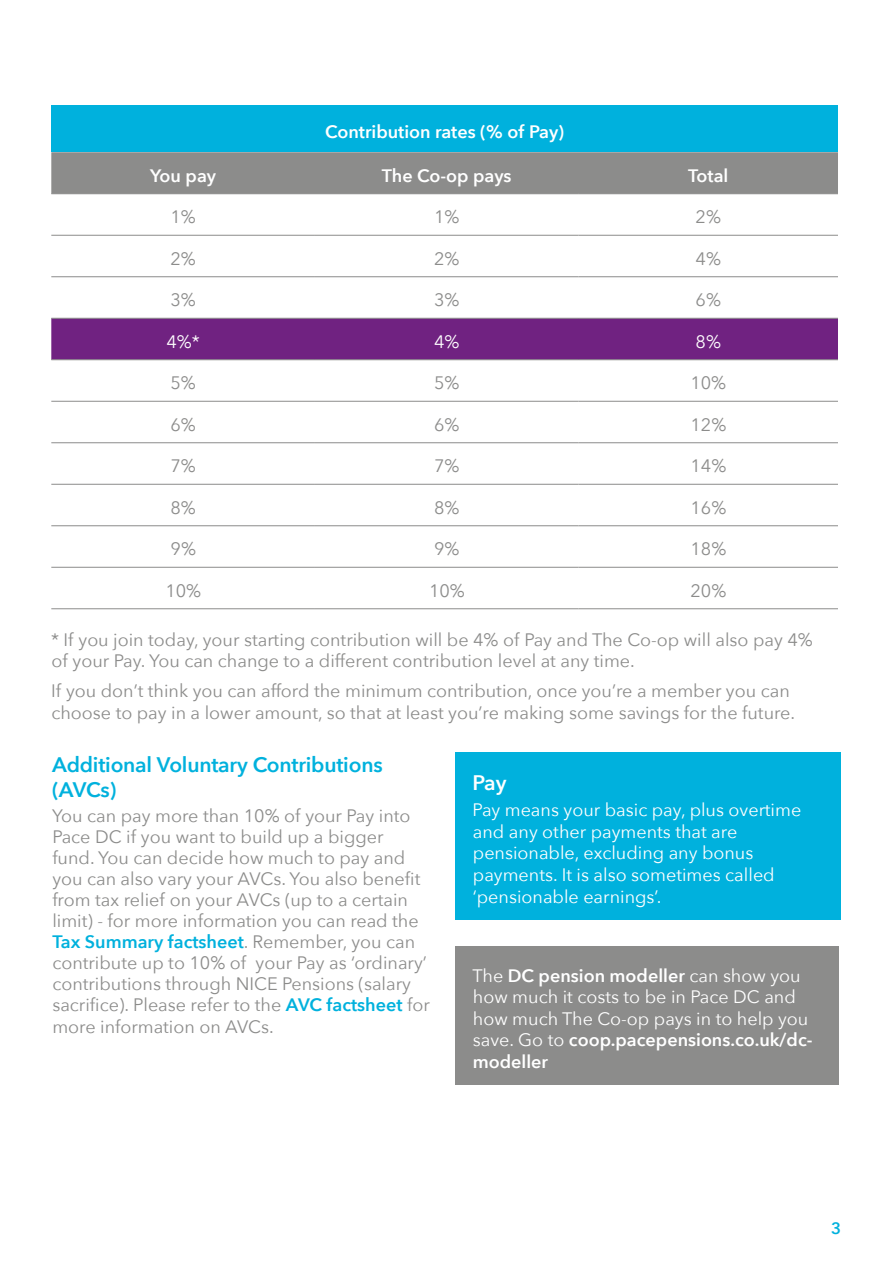
<style>
.page{position:relative;width:893px;height:1263px;background:#fff}
.page>*{position:absolute;margin:0;border:0;box-sizing:border-box;transform-origin:0 0}
.t1{font:600 21px/25.2px "Avenir Next";letter-spacing:-.01em;color:#00b1dd}
.t2{font:600 21px "Avenir Next";color:#fff}
.t3{font:18px/21px "Avenir Next";color:#8c8c8b}
.t4{font:18px/21.6px "Avenir Next";color:#fff}
.t5{font:600 18px "Avenir Next";color:#fff}
.t6{font:600 16.5px "Avenir Next";color:#00b1dd}
.s1{font-weight:600;color:#00b1dd}
.s2{font-weight:600}
</style>
<div class="page">
<div style="left:51px;top:105px;width:787px;height:47px;background:#00b1dd"></div>
<div style="left:51px;top:152px;width:787px;height:41px;background:#8c8c8b"></div>
<div style="left:51px;top:319px;width:787px;height:40px;background:#702281"></div>
<hr style="left:51px;top:193px;width:264px;height:1px;background:#8c8c8b">
<hr style="left:315px;top:193px;width:264px;height:1px;background:#8c8c8b">
<hr style="left:579px;top:193px;width:259px;height:1px;background:#8c8c8b">
<hr style="left:51px;top:235px;width:264px;height:1px;background:#8c8c8b">
<hr style="left:315px;top:235px;width:264px;height:1px;background:#8c8c8b">
<hr style="left:579px;top:235px;width:259px;height:1px;background:#8c8c8b">
<hr style="left:51px;top:276px;width:264px;height:1px;background:#8c8c8b">
<hr style="left:315px;top:276px;width:264px;height:1px;background:#8c8c8b">
<hr style="left:579px;top:276px;width:259px;height:1px;background:#8c8c8b">
<hr style="left:51px;top:318px;width:264px;height:1px;background:#8c8c8b">
<hr style="left:315px;top:318px;width:264px;height:1px;background:#8c8c8b">
<hr style="left:579px;top:318px;width:259px;height:1px;background:#8c8c8b">
<hr style="left:51px;top:359px;width:264px;height:1px;background:#8c8c8b">
<hr style="left:315px;top:359px;width:264px;height:1px;background:#8c8c8b">
<hr style="left:579px;top:359px;width:259px;height:1px;background:#8c8c8b">
<hr style="left:51px;top:401px;width:264px;height:1px;background:#8c8c8b">
<hr style="left:315px;top:401px;width:264px;height:1px;background:#8c8c8b">
<hr style="left:579px;top:401px;width:259px;height:1px;background:#8c8c8b">
<hr style="left:51px;top:442px;width:264px;height:1px;background:#8c8c8b">
<hr style="left:315px;top:442px;width:264px;height:1px;background:#8c8c8b">
<hr style="left:579px;top:442px;width:259px;height:1px;background:#8c8c8b">
<hr style="left:51px;top:484px;width:264px;height:1px;background:#8c8c8b">
<hr style="left:315px;top:484px;width:264px;height:1px;background:#8c8c8b">
<hr style="left:579px;top:484px;width:259px;height:1px;background:#8c8c8b">
<hr style="left:51px;top:525px;width:264px;height:1px;background:#8c8c8b">
<hr style="left:315px;top:525px;width:264px;height:1px;background:#8c8c8b">
<hr style="left:579px;top:525px;width:259px;height:1px;background:#8c8c8b">
<hr style="left:51px;top:567px;width:264px;height:1px;background:#8c8c8b">
<hr style="left:315px;top:567px;width:264px;height:1px;background:#8c8c8b">
<hr style="left:579px;top:567px;width:259px;height:1px;background:#8c8c8b">
<hr style="left:51px;top:608px;width:264px;height:1px;background:#8c8c8b">
<hr style="left:315px;top:608px;width:264px;height:1px;background:#8c8c8b">
<hr style="left:579px;top:608px;width:259px;height:1px;background:#8c8c8b">
<div style="left:456px;top:752px;width:385px;height:168px;background:#00b1dd"></div>
<div style="left:456px;top:946px;width:383px;height:139px;background:#8c8c8b"></div>
<p class="t5" style="left:325px;top:116px;width:241px">Contribution rates (% of Pay)</p>
<p class="t5" style="left:150px;top:160px;width:68px">You pay</p>
<p class="t5" style="left:382px;top:160px;width:131px">The Co-op pays</p>
<p class="t5" style="left:688px;top:160px;width:42px">Total</p>
<p class="t3" style="left:170px;top:206px;width:27px">1%</p>
<p class="t3" style="left:434px;top:206px;width:27px">1%</p>
<p class="t3" style="left:696px;top:206px;width:27px">2%</p>
<p class="t3" style="left:170px;top:247px;width:27px">2%</p>
<p class="t3" style="left:434px;top:247px;width:27px">2%</p>
<p class="t3" style="left:696px;top:247px;width:27px">4%</p>
<p class="t3" style="left:170px;top:289px;width:27px">3%</p>
<p class="t3" style="left:434px;top:289px;width:27px">3%</p>
<p class="t3" style="left:696px;top:289px;width:27px">6%</p>
<p class="t4" style="left:166px;top:330px;width:35px">4%*</p>
<p class="t4" style="left:434px;top:330px;width:27px">4%</p>
<p class="t4" style="left:696px;top:330px;width:27px">8%</p>
<p class="t3" style="left:170px;top:372px;width:27px">5%</p>
<p class="t3" style="left:434px;top:372px;width:27px">5%</p>
<p class="t3" style="left:690px;top:372px;width:37px">10%</p>
<p class="t3" style="left:170px;top:413px;width:27px">6%</p>
<p class="t3" style="left:434px;top:413px;width:27px">6%</p>
<p class="t3" style="left:690px;top:413px;width:37px">12%</p>
<p class="t3" style="left:171px;top:455px;width:27px">7%</p>
<p class="t3" style="left:434px;top:455px;width:27px">7%</p>
<p class="t3" style="left:690px;top:455px;width:37px">14%</p>
<p class="t3" style="left:171px;top:496px;width:27px">8%</p>
<p class="t3" style="left:434px;top:496px;width:27px">8%</p>
<p class="t3" style="left:690px;top:496px;width:37px">16%</p>
<p class="t3" style="left:171px;top:538px;width:27px">9%</p>
<p class="t3" style="left:434px;top:538px;width:27px">9%</p>
<p class="t3" style="left:690px;top:538px;width:37px">18%</p>
<p class="t3" style="left:165px;top:579px;width:37px">10%</p>
<p class="t3" style="left:429px;top:579px;width:37px">10%</p>
<p class="t3" style="left:690px;top:579px;width:37px">20%</p>
<p class="t3" style="left:51px;top:628px;width:763px">* If you join today, your starting contribution will be 4% of Pay and The Co-op will also pay 4% of your Pay. You can change to a different contribution level at any time.</p>
<p class="t3" style="left:51px;top:679px;width:746px;line-height:21.6px">If you don’t think you can afford the minimum contribution, once you’re a member you can choose to pay in a lower amount, so that at least you’re making some savings for the future.</p>
<p class="t1" style="left:52px;top:751px;width:332px">Additional Voluntary Contributions (AVCs)</p>
<p class="t3" style="left:52px;top:805px;width:379px">You can pay more than 10% of your Pay into Pace DC if you want to build up a bigger fund. You can decide how much to pay and you can also vary your AVCs. You also benefit from tax relief on your AVCs (up to a certain limit) - for more information you can read the <span class="s1">Tax Summary factsheet</span>. Remember, you can contribute up to 10% of your Pay as ‘ordinary’ contributions through NICE Pensions (salary sacrifice). Please refer to the <span class="s1">AVC factsheet</span> for more information on AVCs.</p>
<p class="t2" style="left:473px;top:765px;width:35px">Pay</p>
<p class="t4" style="left:473px;top:798px;width:330px">Pay means your basic pay, plus overtime and any other payments that are pensionable, excluding any bonus payments. It is also sometimes called ‘pensionable earnings’.</p>
<p class="t4" style="left:473px;top:964px;width:341px">The <span class="s2">DC pension modeller</span> can show you how much it costs to be in Pace DC and how much The Co-op pays in to help you save. Go to <span class="s2">coop.pacepensions.co.uk/dc&shy;modeller</span></p>
<p class="t6" style="left:831px;top:1214px;width:12px">3</p>
</div>
